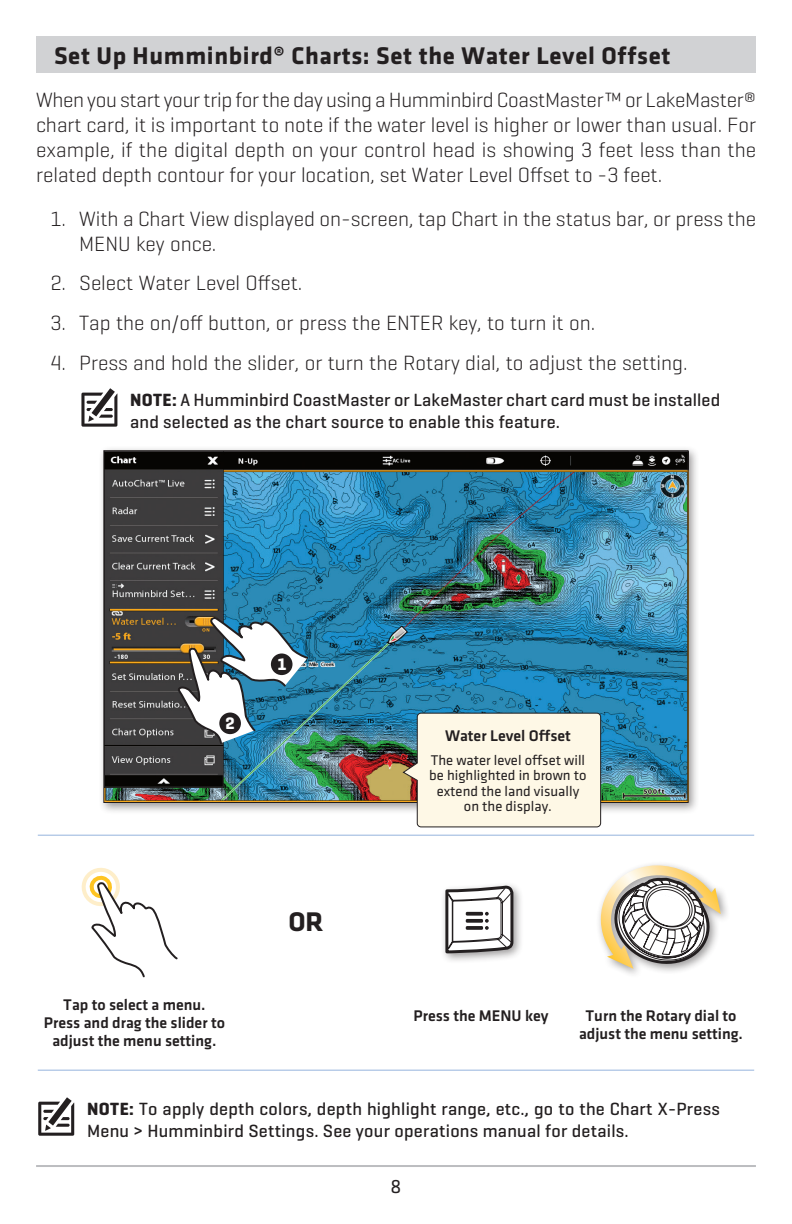
<style>
.page{position:relative;width:792px;height:1224px;background:#fff}
.page>*{position:absolute;margin:0;border:0;box-sizing:border-box;transform-origin:0 0}
.Guide_Title_-_ONIX{font:700 28px "Klavika";color:#231f20}
.Step_Title_-_ONIX{font:700 25px "Klavika";letter-spacing:.025em;color:#231f20}
.Body_Text_-_ONIX{font:300 21px/25.2px "Geogrotesque";color:#231f20;text-align:justify}
.Body_Text_Numbered{font:300 21px/25.2px "Geogrotesque";color:#231f20}
.t1{font:20px "Klavika";color:#231f20}
.Notes_-_ONIX{font:500 18px/22px "Geogrotesque";letter-spacing:.015em;color:#231f20}
.Heading_-_ONIX{font:700 17px "Geogrotesque";color:#fff;scale:.95 1}
.Callouts_-_ONIX{font:500 16px/18px "Klavika";color:#231f20;text-align:center}
.Callouts_-_ONIX-2{font:14.6px/15.6px "Klavika";color:#231f20;text-align:center}
.s1{font-weight:700}
</style>
<div class="page">
<hr style="left:36px;top:1165px;width:720px;height:2px;background:#bcbdc0">
<div style="left:36px;top:36px;width:720px;height:37px;background:#d1d2d4"></div>
<svg style="left:117px;top:393px;width:1px;height:33px"></svg>
<svg style="left:81px;top:388px;width:36px;height:39px"></svg>
<div style="left:98px;top:445px;width:601px;height:369px;background:#231f20;opacity:.45"></div>
<img style="left:105px;top:452px;width:582px;height:349px">
<div style="left:441px;top:881px;width:83px;height:83px;background:#231f20;opacity:.45"></div>
<svg style="left:445px;top:886px;width:68px;height:67px"></svg>
<div style="left:596px;top:860px;width:135px;height:119px;background:#231f20;opacity:.45"></div>
<svg style="left:601px;top:865px;width:120px;height:104px"></svg>
<svg style="left:82px;top:868px;width:96px;height:109px"></svg>
<hr style="left:38px;top:835px;width:716px;height:1px;background:#95b3dd">
<hr style="left:38px;top:1070px;width:716px;height:1px;background:#95b3dd">
<svg style="left:176px;top:616px;width:134px;height:129px"></svg>
<div style="left:219px;top:713px;width:22px;height:21px;background:#231f20;border-radius:50%"></div>
<svg style="left:402px;top:712px;width:200px;height:116px;background:#ece8d8"></svg>
<svg style="left:74px;top:1102px;width:1px;height:33px"></svg>
<svg style="left:38px;top:1097px;width:36px;height:39px"></svg>
<p class="Step_Title_-_ONIX" style="left:54px;top:37px;width:618px">Set Up Humminbird® Charts: Set the Water Level Offset</p>
<p class="Body_Text_-_ONIX" style="left:36px;top:86px;width:722px">When you start your trip for the day using a Humminbird CoastMaster™ or LakeMaster® chart card, it is important to note if the water level is higher or lower than usual. For example, if the digital depth on your control head is showing 3 feet less than the related depth contour for your location, set Water Level Offset to -3 feet.</p>
<p class="Body_Text_Numbered" style="left:79px;top:205px;width:678px;text-indent:-29px">1. With a Chart View displayed on-screen, tap Chart in the status bar, or press the<br>MENU key once.</p>
<p class="Body_Text_Numbered" style="left:50px;top:270px;width:254px">2. Select Water Level Offset.</p>
<p class="Body_Text_Numbered" style="left:50px;top:310px;width:546px">3. Tap the on/off button, or press the ENTER key, to turn it on.</p>
<p class="Body_Text_Numbered" style="left:50px;top:349px;width:639px">4. Press and hold the slider, or turn the Rotary dial, to adjust the setting.</p>
<p class="Notes_-_ONIX" style="left:130px;top:388px;width:592px"><span class="s1">NOTE:</span> A Humminbird CoastMaster or LakeMaster chart card must be installed and selected as the chart source to enable this feature.</p>
<p class="Heading_-_ONIX" style="left:225px;top:713px;width:11px">2</p>
<p class="Heading_-_ONIX" style="left:277px;top:654px;width:11px">1</p>
<p class="Guide_Title_-_ONIX" style="left:288px;top:901px;width:37px">OR</p>
<p class="Callouts_-_ONIX" style="left:445px;top:726px;width:127px">Water Level Offset</p>
<p class="Callouts_-_ONIX-2" style="left:429px;top:752px;width:159px">The water level offset will be highlighted in brown to extend the land visually on the display.</p>
<p class="Callouts_-_ONIX" style="left:44px;top:995px;width:183px">Tap to select a menu.<br>Press and drag the slider to adjust the menu setting.</p>
<p class="Callouts_-_ONIX" style="left:414px;top:1006px;width:137px">Press the MENU key</p>
<p class="Callouts_-_ONIX" style="left:579px;top:1006px;width:165px">Turn the Rotary dial to adjust the menu setting.</p>
<p class="Notes_-_ONIX" style="left:87px;top:1098px;width:634px"><span class="s1">NOTE:</span> To apply depth colors, depth highlight range, etc., go to the Chart X-Press<br>Menu &gt; Humminbird Settings. See your operations manual for details.</p>
<p class="t1" style="left:391px;top:1173px;width:12px">8</p>
</div>
